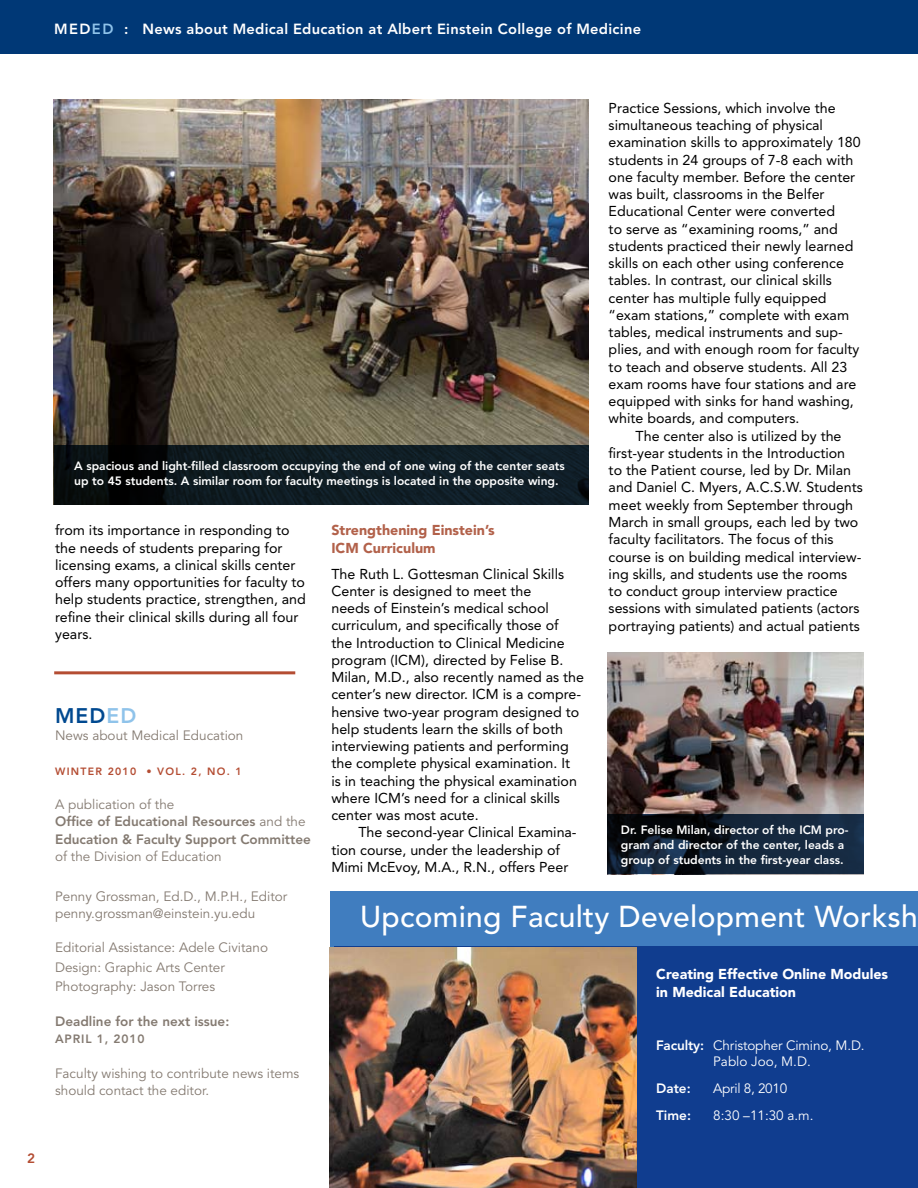
<style>
.page{position:relative;width:918px;height:1188px;background:#fff}
.page>*{position:absolute;margin:0;border:0;box-sizing:border-box;transform-origin:0 0}
.t1{font:500 30px "Avenir";letter-spacing:.01em;color:#fff}
.t2{font:800 21px "Avenir";color:#004990}
.t3{font:800 14.7px "Avenir";letter-spacing:.02em;color:#fff}
.t4{font:14.25px/17.2px "Avenir";color:#000}
.t5{font:900 14.25px/17.1px "Avenir";color:#fff}
.t6{font:900 14.25px/17.2px "Avenir";color:#b2614a}
.t7{font:13.5px/17.2px "Avenir";color:#847a71}
.t8{font:800 13.5px/17.2px "Avenir";color:#847a71}
.t9{font:13.5px/16.2px "Avenir";letter-spacing:-.01em;color:#fff;text-align:center}
.t10{font:800 13.5px "Avenir";color:#fff}
.t11{font:800 13.5px "Avenir";color:#b44d33}
.t12{font:800 12px/15px "Avenir";color:#fff}
.t13{font:800 12px "Avenir";letter-spacing:.07em;color:#847a71}
.t14{font:800 10.5px "Avenir";letter-spacing:.12em;color:#b44d33}
.s1{color:#8fc3ea}
.s2{font-weight:400}
.s3{font-weight:800}
</style>
<div class="page">
<svg style="left:330px;top:891px;width:588px;height:297px;background:#1f519e"></svg>
<hr style="left:54px;top:671px;width:241px;height:3px;background:#b44d33">
<div style="left:0;top:0;width:918px;height:54px;background:#003876"></div>
<img style="left:330px;top:948px;width:307px;height:240px">
<img style="left:607px;top:653px;width:257px;height:222px">
<img style="left:54px;top:100px;width:534px;height:345px">
<svg style="left:54px;top:445px;width:535px;height:60px;background:#0d181e"></svg>
<svg style="left:607px;top:814px;width:257px;height:60px;background:#111f31"></svg>
<p class="t3" style="left:54px;top:20px;width:589px">MED <span class="s1">ED</span> : News about Medical Education at Albert Einstein College of Medicine</p>
<p class="t11" style="left:27px;top:1150px;width:9px">2</p>
<p class="t4" style="left:609px;top:99px;width:254px">Practice Sessions, which involve the simultaneous teaching of physical examination skills to approximately 180 students in 24 groups of 7-8 each with one faculty member. Before the center was built, classrooms in the Belfer Educational Center were converted<br>to serve as “examining rooms,” and students practiced their newly learned skills on each other using conference tables. In contrast, our clinical skills center has multiple fully equipped “exam stations,” complete with exam tables, medical instruments and sup&shy;plies, and with enough room for faculty to teach and observe students. All 23 exam rooms have four stations and are equipped with sinks for hand washing, white boards, and computers.</p>
<p class="t4" style="left:609px;top:427px;width:256px;text-indent:27px">The center also is utilized by the first-year students in the Introduction<br>to the Patient course, led by Dr. Milan and Daniel C. Myers, A.C.S.W. Students meet weekly from September through March in small groups, each led by two faculty facilitators. The focus of this course is on building medical interview&shy;ing skills, and students use the rooms to conduct group interview practice sessions with simulated patients (actors portraying patients) and actual patients</p>
<p class="t12" style="left:74px;top:458px;width:492px">A spacious and light-filled classroom occupying the end of one wing of the center seats up to 45 students. A similar room for faculty meetings is located in the opposite wing.</p>
<p class="t4" style="left:55px;top:522px;width:252px">from its importance in responding to the needs of students preparing for licensing exams, a clinical skills center offers many opportunities for faculty to help students practice, strengthen, and refine their clinical skills during all four years.</p>
<p class="t6" style="left:331px;top:522px;width:165px">Strengthening Einstein’s<br>ICM Curriculum</p>
<p class="t4" style="left:331px;top:565px;width:254px">The Ruth L. Gottesman Clinical Skills Center is designed to meet the<br>needs of Einstein’s medical school curriculum, and specifically those of<br>the Introduction to Clinical Medicine program (ICM), directed by Felise B.<br>Milan, M.D., also recently named as the center’s new director. ICM is a compre&shy;hensive two-year program designed to help students learn the skills of both interviewing patients and performing the complete physical examination. It<br>is in teaching the physical examination where ICM’s need for a clinical skills center was most acute.</p>
<p class="t4" style="left:331px;top:824px;width:247px;text-indent:27px">The second-year Clinical Examina&shy;tion course, under the leadership of<br>Mimi McEvoy, M.A., R.N., offers Peer</p>
<h2 class="t2" style="left:55px;top:703px;width:83px">med<span class="s1">ed</span></h2>
<p class="t7" style="left:55px;top:727px;width:190px">News about Medical Education</p>
<p class="t14" style="left:55px;top:765px;width:188px">winter 2010 • Vol. 2, No. 1</p>
<p class="t8" style="left:55px;top:796px;width:257px"><span class="s2">A publication of the<br></span>Office of Educational Resources <span class="s2">and the<br></span>Education &amp; Faculty Support Committee</p>
<p class="t7" style="left:55px;top:848px;width:168px">of the Division of Education</p>
<p class="t7" style="left:55px;top:888px;width:234px">Penny Grossman, Ed.D., M.P.H., Editor penny.grossman@einstein.yu.edu</p>
<p class="t7" style="left:55px;top:938px;width:214px;line-height:19.5px">Editorial Assistance: Adele Civitano<br>Design: Graphic Arts Center<br>Photography: Jason Torres</p>
<p class="t8" style="left:55px;top:1012px;width:176px">Deadline for the next issue:</p>
<p class="t13" style="left:55px;top:1032px;width:91px">April 1, 2010</p>
<p class="t7" style="left:55px;top:1065px;width:246px">Faculty wishing to contribute news items should contact the editor.</p>
<p class="t12" style="left:621px;top:822px;width:229px">Dr. Felise Milan, director of the ICM pro&shy;gram and director of the center, leads a group of students in the first-year class.</p>
<h1 class="t1" style="left:360px;top:900px;width:559px">Upcoming Faculty Development Worksh</h1>
<p class="t5" style="left:656px;top:966px;width:233px">Creating Effective Online Modules in Medical Education</p>
<p class="t9" style="left:656px;top:1038px;width:210px"><span class="s3">Faculty:</span> Christopher Cimino, M.D.<br>Pablo Joo, M.D.</p>
<p class="t10" style="left:656px;top:1081px;width:36px">Date:</p>
<p class="t9" style="left:713px;top:1081px;width:76px">April 8, 2010</p>
<p class="t10" style="left:656px;top:1108px;width:36px">Time:</p>
<p class="t9" style="left:713px;top:1108px;width:102px">8:30 –11:30 a.m.</p>
</div>
